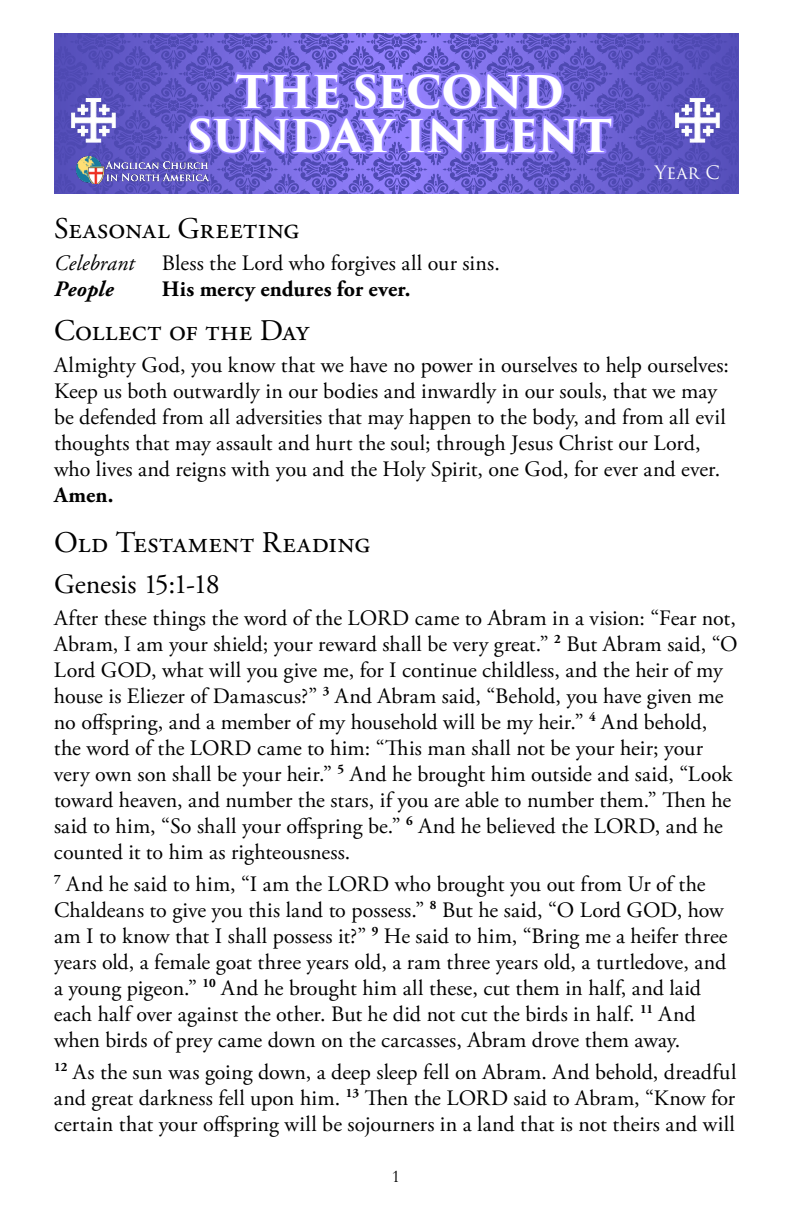
<style>
.page{position:relative;width:792px;height:1224px;background:#fff}
.page>*{position:absolute;margin:0;border:0;box-sizing:border-box;transform-origin:0 0}
.t1{font:700 44px/44px "Trajan Pro 3";letter-spacing:-.015em;color:#fff;text-align:center}
.t2{font:30px "Adobe Garamond Pro";letter-spacing:.015em;color:#000}
.t3{font:28px "Adobe Garamond Pro";color:#000}
.t4{font:22px/26px "Adobe Garamond Pro";letter-spacing:-.005em;color:#000}
.t5{font:700 22px "Adobe Garamond Pro";letter-spacing:.005em;color:#000}
.t6{font:italic 22px "Adobe Garamond Pro";letter-spacing:.005em;color:#000}
.t7{font:italic 700 22px "Adobe Garamond Pro";letter-spacing:.01em;color:#000}
.t8{font:18px "Trajan Pro 3";color:#fff}
.t9{font:18px "Garamond";color:#000}
</style>
<div class="page">
<svg style="left:616px;top:33px;width:122px;height:160px;background:#5951bd"></svg>
<svg style="left:54px;top:33px;width:132px;height:160px;background:#5851bd"></svg>
<svg style="left:72px;top:98px;width:43px;height:44px"></svg>
<svg style="left:676px;top:98px;width:43px;height:44px"></svg>
<svg style="left:186px;top:33px;width:430px;height:161px;background:#7467db"></svg>
<img style="left:76px;top:157px;width:132px;height:27px">
<h1 class="t1" style="left:188px;top:71px;width:426px">THE SECOND<br>SUNDAY IN LENT</h1>
<p class="t8" style="left:655px;top:160px;width:67px">Year C</p>
<h2 class="t2" style="left:54px;top:210px;width:247px">Seasonal Greeting</h2>
<p class="t6" style="left:54px;top:250px;width:82px">Celebrant</p>
<p class="t4" style="left:162px;top:251px;width:339px">Bless the Lord who forgives all our sins.</p>
<p class="t7" style="left:54px;top:276px;width:61px">People</p>
<p class="t5" style="left:162px;top:276px;width:250px">His mercy endures for ever.</p>
<h2 class="t2" style="left:54px;top:312px;width:257px">Collect of the Day</h2>
<p class="t4" style="left:54px;top:353px;width:677px">Almighty God, you know that we have no power in ourselves to help ourselves:<br>Keep us both outwardly in our bodies and inwardly in our souls, that we may be defended from all adversities that may happen to the body, and from all evil thoughts that may assault and hurt the soul; through Jesus Christ our Lord, who lives and reigns with you and the Holy Spirit, one God, for ever and ever.</p>
<p class="t5" style="left:54px;top:482px;width:61px">Amen.</p>
<h2 class="t2" style="left:54px;top:524px;width:318px">Old Testament Reading</h2>
<p class="t3" style="left:54px;top:567px;width:167px">Genesis 15:1-18</p>
<p class="t4" style="left:54px;top:606px;width:685px">After these things the word of the LORD came to Abram in a vision: “Fear not, Abram, I am your shield; your reward shall be very great.” <sup>2</sup> But Abram said, “O Lord GOD, what will you give me, for I continue childless, and the heir of my house is Eliezer of Damascus?” <sup>3</sup> And Abram said, “Behold, you have given me no offspring, and a member of my household will be my heir.” <sup>4</sup> And behold, the word of the LORD came to him: “This man shall not be your heir; your very own son shall be your heir.” <sup>5</sup> And he brought him outside and said, “Look toward heaven, and number the stars, if you are able to number them.” Then he said to him, “So shall your offspring be.” <sup>6</sup> And he believed the LORD, and he counted it to him as righteousness.</p>
<p class="t4" style="left:54px;top:872px;width:675px"><sup>7</sup> And he said to him, “I am the LORD who brought you out from Ur of the Chaldeans to give you this land to possess.” <sup>8</sup> But he said, “O Lord GOD, how am I to know that I shall possess it?” <sup>9</sup> He said to him, “Bring me a heifer three years old, a female goat three years old, a ram three years old, a turtledove, and a young pigeon.” <sup>10</sup> And he brought him all these, cut them in half, and laid each half over against the other. But he did not cut the birds in half. <sup>11</sup> And when birds of prey came down on the carcasses, Abram drove them away.</p>
<p class="t4" style="left:54px;top:1060px;width:684px;text-align:justify"><sup>12</sup> As the sun was going down, a deep sleep fell on Abram. And behold, dreadful and great darkness fell upon him. <sup>13</sup> Then the LORD said to Abram, “Know for certain that your offspring will be sojourners in a land that is not theirs and will</p>
<p class="t9" style="left:392px;top:1164px;width:10px">1</p>
</div>
